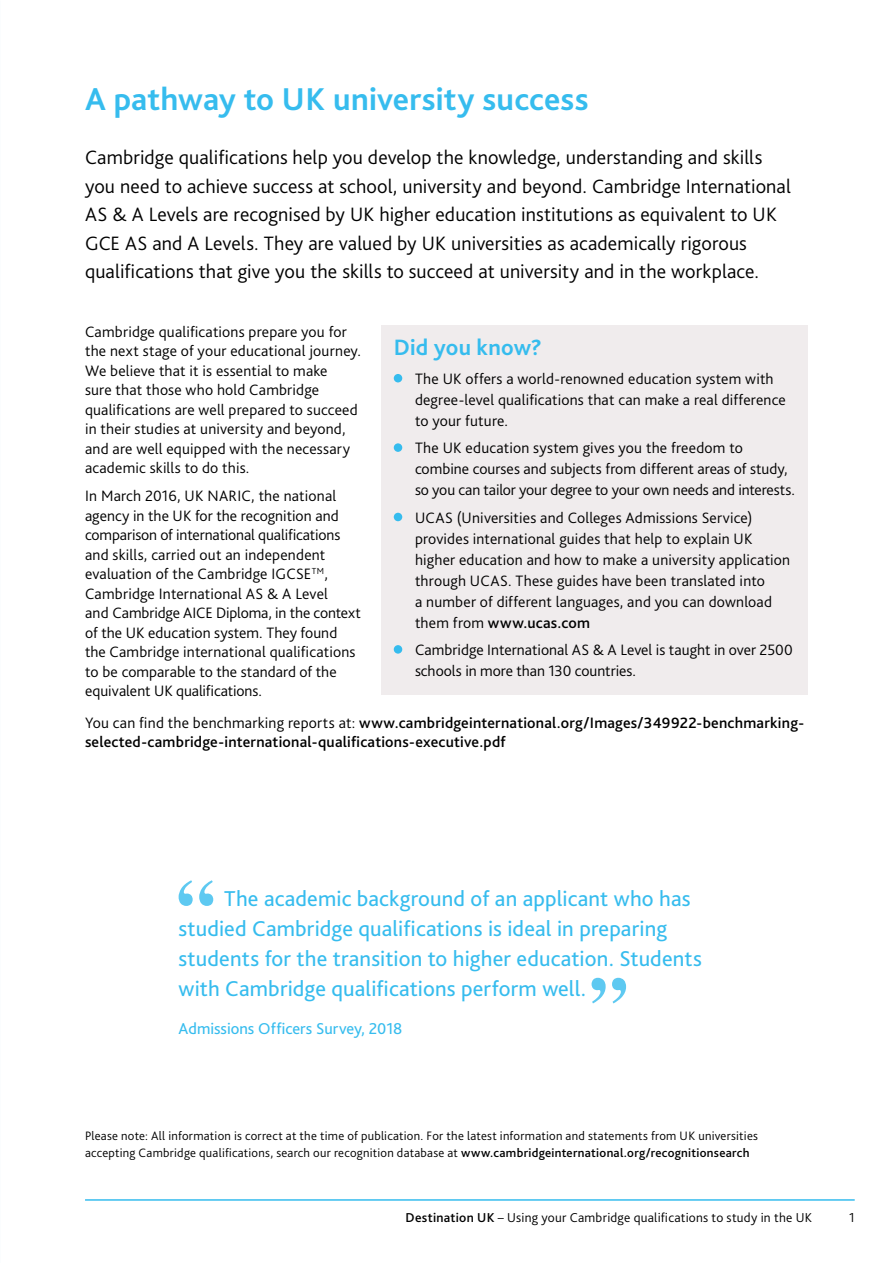
<style>
.page{position:relative;width:893px;height:1263px;background:#fff}
.page>*{position:absolute;margin:0;border:0;box-sizing:border-box;transform-origin:0 0}
.t1{font:700 33px "Bliss Pro";letter-spacing:.005em;color:#36bcee}
.t2{font:700 23.25px "Bliss Pro";letter-spacing:.01em;color:#36bcee}
.t3{font:22.5px/30px "Bliss Pro";letter-spacing:.005em;color:#36bcee}
.t4{font:300 20.25px/28.5px "Bliss Pro";letter-spacing:.005em;color:#000}
.t5{font:16.5px "Bliss Pro";color:#36bcee}
.t6{font:300 15.75px/19.5px "Bliss Pro";letter-spacing:.005em;color:#000}
.t7{font:500 15.75px/19.5px "Bliss Pro";letter-spacing:.015em;color:#000}
.t8{font:300 13.5px "Bliss Pro";letter-spacing:.015em;color:#000}
.t9{font:300 12.75px/16.5px "Bliss Pro";letter-spacing:.02em;color:#000}
.s1{font-weight:500}
.s2{font-weight:300}
</style>
<div class="page">
<div style="left:381px;top:325px;width:427px;height:369px;background:#f0eced"></div>
<div style="left:394px;top:374px;width:8px;height:8px;background:#36bcee;border-radius:50%"></div>
<div style="left:394px;top:443px;width:8px;height:9px;background:#36bcee;border-radius:50%"></div>
<div style="left:394px;top:513px;width:8px;height:8px;background:#36bcee;border-radius:50%"></div>
<div style="left:394px;top:645px;width:8px;height:9px;background:#36bcee;border-radius:50%"></div>
<svg style="left:179px;top:880px;width:34px;height:26px"></svg>
<svg style="left:592px;top:978px;width:34px;height:25px"></svg>
<hr style="left:85px;top:1199px;width:770px;height:2px;background:#36bcee">
<h1 class="t1" style="left:85px;top:79px;width:505px">A pathway to UK university success</h1>
<p class="t4" style="left:85px;top:143px;width:707px">Cambridge qualifications help you develop the knowledge, understanding and skills you need to achieve success at school, university and beyond. Cambridge International AS &amp; A Levels are recognised by UK higher education institutions as equivalent to UK GCE AS and A Levels. They are valued by UK universities as academically rigorous qualifications that give you the skills to succeed at university and in the workplace.</p>
<p class="t6" style="left:85px;top:322px;width:278px">Cambridge qualifications prepare you for the next stage of your educational journey.<br>We believe that it is essential to make<br>sure that those who hold Cambridge qualifications are well prepared to succeed in their studies at university and beyond, and are well equipped with the necessary academic skills to do this.</p>
<p class="t6" style="left:85px;top:486px;width:277px">In March 2016, UK NARIC, the national agency in the UK for the recognition and comparison of international qualifications and skills, carried out an independent evaluation of the Cambridge IGCSE<sup>TM</sup>, Cambridge International AS &amp; A Level<br>and Cambridge AICE Diploma, in the context of the UK education system. They found the Cambridge international qualifications to be comparable to the standard of the equivalent UK qualifications.</p>
<h2 class="t2" style="left:394px;top:333px;width:150px">Did you know?</h2>
<p class="t6" style="left:415px;top:368px;width:372px;line-height:21px">The UK offers a world-renowned education system with degree-level qualifications that can make a real difference to your future.</p>
<p class="t6" style="left:415px;top:437px;width:381px;line-height:21px">The UK education system gives you the freedom to combine courses and subjects from different areas of study, so you can tailor your degree to your own needs and interests.</p>
<p class="t6" style="left:415px;top:507px;width:377px;line-height:21px">UCAS (Universities and Colleges Admissions Service) provides international guides that help to explain UK higher education and how to make a university application through UCAS. These guides have been translated into<br>a number of different languages, and you can download them from <span class="s1">www.ucas.com</span></p>
<p class="t6" style="left:415px;top:639px;width:379px;line-height:21px">Cambridge International AS &amp; A Level is taught in over 2500 schools in more than 130 countries.</p>
<p class="t7" style="left:85px;top:713px;width:720px"><span class="s2">You can find the benchmarking reports at:</span> www.cambridgeinternational.org/Images/349922-benchmarking&shy;selected-cambridge-international-qualifications-executive.pdf</p>
<h3 class="t3" style="left:179px;top:883px;width:525px;text-indent:46px">The academic background of an applicant who has studied Cambridge qualifications is ideal in preparing students for the transition to higher education. Students with Cambridge qualifications perform well.</h3>
<p class="t5" style="left:179px;top:1018px;width:225px">Admissions Officers Survey, 2018</p>
<p class="t9" style="left:85px;top:1128px;width:674px">Please note: All information is correct at the time of publication. For the latest information and statements from UK universities accepting Cambridge qualifications, search our recognition database at <span class="s1">www.cambridgeinternational.org/recognitionsearch</span></p>
<p class="t8" style="left:406px;top:1209px;width:408px"><span class="s1">Destination UK</span> – Using your Cambridge qualifications to study in the UK</p>
<p class="t8" style="left:849px;top:1209px;width:7px">1</p>
</div>
